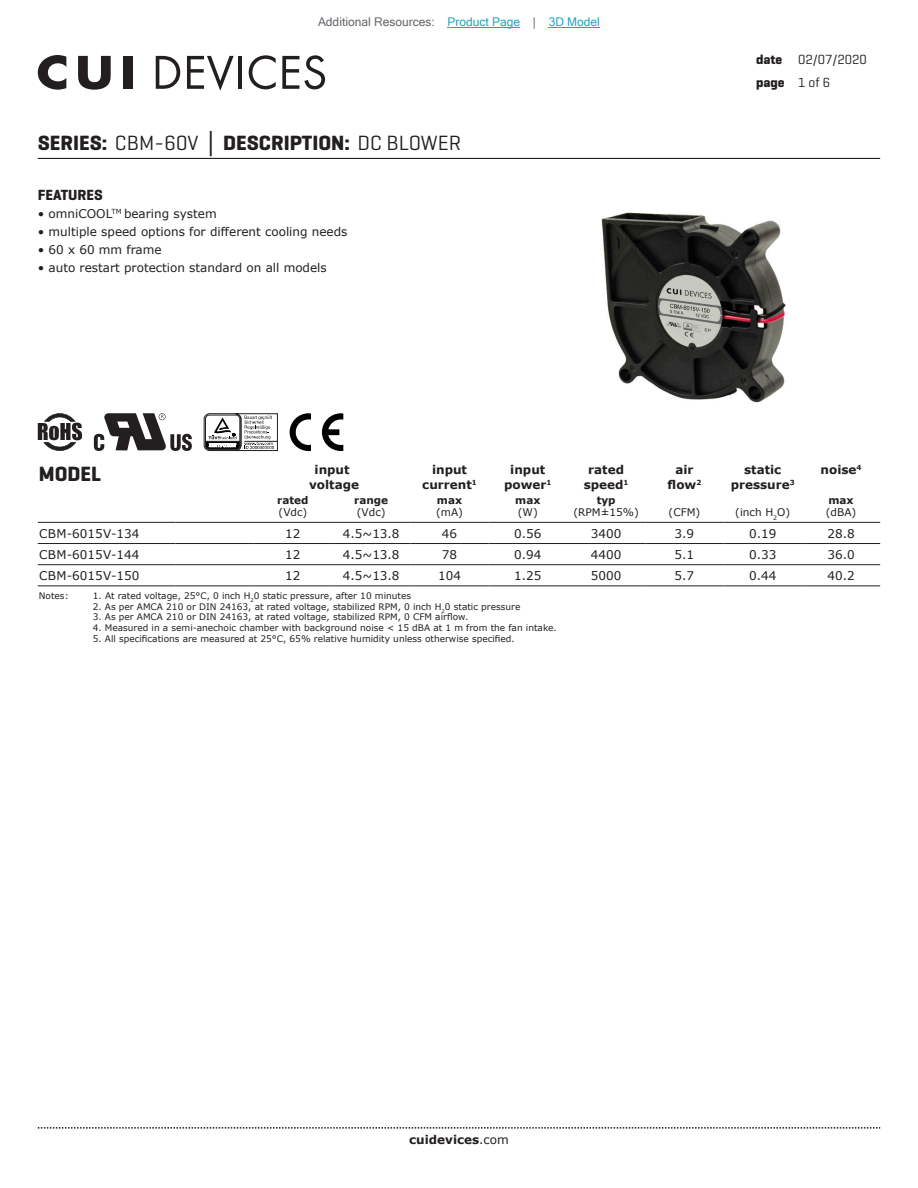
<style>
.page{position:relative;width:918px;height:1188px;background:#fff}
.page>*{position:absolute;margin:0;border:0;box-sizing:border-box;transform-origin:0 0}
.t1{font:700 21px "Geogrotesque";color:#231f20}
.t2{font:700 15px "Geogrotesque";color:#231f20}
.t3{font:13.5px/22.5px "Geogrotesque";color:#231f20}
.t4{font:12px "Verdana";color:#231f20}
.t5{font:700 12px/14.4px "Verdana";color:#231f20;text-align:center}
.t6{font:12px "Microsoft Sans Serif";color:#63676b}
.t7{font:10.5px "Verdana";color:#231f20}
.t8{font:700 10.5px "Verdana";color:#231f20}
.t9{font:9px "Verdana";color:#231f20}
.s1{color:#23a4c6}
.s2{font-weight:400}
.s3{font-family:"Verdana"}
.s4{font-weight:700}
</style>
<div class="page">
<svg style="left:38px;top:1127px;width:842px;height:2px"></svg>
<hr style="left:38px;top:158px;width:842px;height:1px;background:#231f20">
<svg style="left:156px;top:56px;width:24px;height:33px"></svg>
<svg style="left:187px;top:56px;width:47px;height:35px"></svg>
<hr style="left:238px;top:56px;width:4px;height:33px;background:#231f20">
<svg style="left:249px;top:55px;width:27px;height:34px"></svg>
<svg style="left:282px;top:55px;width:43px;height:34px"></svg>
<svg style="left:38px;top:55px;width:28px;height:35px"></svg>
<svg style="left:78px;top:56px;width:33px;height:34px"></svg>
<div style="left:123px;top:56px;width:9px;height:33px;background:#231f20"></div>
<img style="left:601px;top:212px;width:185px;height:191px">
<svg style="left:38px;top:413px;width:44px;height:38px"></svg>
<svg style="left:94px;top:413px;width:98px;height:38px"></svg>
<div style="left:204px;top:413px;width:37px;height:38px;border:1px solid #231f20;border-radius:5px"></div>
<svg style="left:205px;top:413px;width:73px;height:38px"></svg>
<svg style="left:290px;top:413px;width:53px;height:38px"></svg>
<hr style="left:38px;top:522px;width:138px;height:1px;background:#231f20">
<hr style="left:176px;top:522px;width:78px;height:1px;background:#231f20">
<hr style="left:254px;top:522px;width:78px;height:1px;background:#231f20">
<hr style="left:332px;top:522px;width:78px;height:1px;background:#231f20">
<hr style="left:410px;top:522px;width:79px;height:1px;background:#231f20">
<hr style="left:489px;top:522px;width:78px;height:1px;background:#231f20">
<hr style="left:567px;top:522px;width:78px;height:1px;background:#231f20">
<hr style="left:645px;top:522px;width:79px;height:1px;background:#231f20">
<hr style="left:724px;top:522px;width:78px;height:1px;background:#231f20">
<hr style="left:802px;top:522px;width:78px;height:1px;background:#231f20">
<hr style="left:38px;top:543px;width:138px;height:1px;background:#231f20">
<hr style="left:176px;top:543px;width:78px;height:1px;background:#231f20">
<hr style="left:254px;top:543px;width:78px;height:1px;background:#231f20">
<hr style="left:332px;top:543px;width:78px;height:1px;background:#231f20">
<hr style="left:410px;top:543px;width:79px;height:1px;background:#231f20">
<hr style="left:489px;top:543px;width:78px;height:1px;background:#231f20">
<hr style="left:567px;top:543px;width:78px;height:1px;background:#231f20">
<hr style="left:645px;top:543px;width:79px;height:1px;background:#231f20">
<hr style="left:724px;top:543px;width:78px;height:1px;background:#231f20">
<hr style="left:802px;top:543px;width:78px;height:1px;background:#231f20">
<hr style="left:38px;top:564px;width:138px;height:1px;background:#231f20">
<hr style="left:176px;top:564px;width:78px;height:1px;background:#231f20">
<hr style="left:254px;top:564px;width:78px;height:1px;background:#231f20">
<hr style="left:332px;top:564px;width:78px;height:1px;background:#231f20">
<hr style="left:410px;top:564px;width:79px;height:1px;background:#231f20">
<hr style="left:489px;top:564px;width:78px;height:1px;background:#231f20">
<hr style="left:567px;top:564px;width:78px;height:1px;background:#231f20">
<hr style="left:645px;top:564px;width:79px;height:1px;background:#231f20">
<hr style="left:724px;top:564px;width:78px;height:1px;background:#231f20">
<hr style="left:802px;top:564px;width:78px;height:1px;background:#231f20">
<hr style="left:38px;top:586px;width:138px;height:1px;background:#231f20">
<hr style="left:176px;top:586px;width:78px;height:1px;background:#231f20">
<hr style="left:254px;top:586px;width:78px;height:1px;background:#231f20">
<hr style="left:332px;top:586px;width:78px;height:1px;background:#231f20">
<hr style="left:410px;top:586px;width:79px;height:1px;background:#231f20">
<hr style="left:489px;top:586px;width:78px;height:1px;background:#231f20">
<hr style="left:567px;top:586px;width:78px;height:1px;background:#231f20">
<hr style="left:645px;top:586px;width:79px;height:1px;background:#231f20">
<hr style="left:724px;top:586px;width:78px;height:1px;background:#231f20">
<hr style="left:802px;top:586px;width:78px;height:1px;background:#231f20">
<hr style="left:448px;top:27px;width:72px;height:1px;background:#23a4c6">
<hr style="left:549px;top:27px;width:51px;height:1px;background:#23a4c6">
<h3 class="t6" style="left:318px;top:15px;width:283px">Additional Resources: <span class="s1">Product Page</span> | <span class="s1">3D Model</span></h3>
<h1 class="t1" style="left:38px;top:130px;width:425px">SERIES: <span class="s2">CBM-60V</span> <span class="s3">│</span> DESCRIPTION: <span class="s2">DC BLOWER</span></h1>
<h2 class="t2" style="left:38px;top:186px;width:67px">FEATURES</h2>
<h3 class="t4" style="left:38px;top:206px;width:180px">• omniCOOL<sup>TM</sup> bearing system</h3>
<h3 class="t4" style="left:38px;top:224px;width:311px">• multiple speed options for different cooling needs</h3>
<h3 class="t4" style="left:38px;top:242px;width:125px">• 60 x 60 mm frame</h3>
<h3 class="t4" style="left:38px;top:260px;width:291px">• auto restart protection standard on all models</h3>
<h3 class="t3" style="left:756px;top:48px;width:112px"><span class="s4">date</span> 02/07/2020 <span class="s4">page</span> 1 of 6</h3>
<h1 class="t1" style="left:39px;top:461px;width:64px">MODEL</h1>
<h3 class="t5" style="left:309px;top:462px;width:51px">input voltage</h3>
<h3 class="t5" style="left:422px;top:462px;width:56px">input current<sup>1</sup></h3>
<h3 class="t5" style="left:504px;top:462px;width:49px">input power<sup>1</sup></h3>
<h3 class="t5" style="left:584px;top:462px;width:46px">rated speed<sup>1</sup></h3>
<h3 class="t5" style="left:668px;top:462px;width:35px">air flow<sup>2</sup></h3>
<h3 class="t5" style="left:731px;top:462px;width:66px">static pressure<sup>3</sup></h3>
<h3 class="t5" style="left:821px;top:462px;width:42px">noise<sup>4</sup></h3>
<p class="t8" style="left:277px;top:492px;width:33px">rated</p>
<p class="t7" style="left:279px;top:505px;width:30px">(Vdc)</p>
<p class="t8" style="left:597px;top:492px;width:20px">typ</p>
<p class="t7" style="left:574px;top:505px;width:67px">(RPM±15%)</p>
<p class="t7" style="left:669px;top:505px;width:33px">(CFM)</p>
<p class="t7" style="left:735px;top:505px;width:56px">(inch H<sub>2</sub>O)</p>
<p class="t8" style="left:354px;top:492px;width:36px">range</p>
<p class="t7" style="left:357px;top:505px;width:30px">(Vdc)</p>
<p class="t8" style="left:437px;top:492px;width:27px">max</p>
<p class="t7" style="left:436px;top:505px;width:28px">(mA)</p>
<p class="t8" style="left:515px;top:492px;width:27px">max</p>
<p class="t7" style="left:518px;top:505px;width:21px">(W)</p>
<p class="t8" style="left:828px;top:492px;width:27px">max</p>
<p class="t7" style="left:826px;top:505px;width:32px">(dBA)</p>
<h3 class="t4" style="left:39px;top:525px;width:102px">CBM-6015V-134</h3>
<h3 class="t4" style="left:285px;top:525px;width:17px">12</h3>
<h3 class="t4" style="left:343px;top:525px;width:58px">4.5~13.8</h3>
<h3 class="t4" style="left:442px;top:525px;width:17px">46</h3>
<h3 class="t4" style="left:514px;top:525px;width:29px">0.56</h3>
<h3 class="t4" style="left:591px;top:525px;width:32px">3400</h3>
<h3 class="t4" style="left:675px;top:525px;width:21px">3.9</h3>
<h3 class="t4" style="left:749px;top:525px;width:29px">0.19</h3>
<h3 class="t4" style="left:827px;top:525px;width:29px">28.8</h3>
<h3 class="t4" style="left:39px;top:546px;width:102px">CBM-6015V-144</h3>
<h3 class="t4" style="left:285px;top:546px;width:17px">12</h3>
<h3 class="t4" style="left:343px;top:546px;width:58px">4.5~13.8</h3>
<h3 class="t4" style="left:442px;top:546px;width:17px">78</h3>
<h3 class="t4" style="left:514px;top:546px;width:29px">0.94</h3>
<h3 class="t4" style="left:591px;top:546px;width:32px">4400</h3>
<h3 class="t4" style="left:675px;top:546px;width:21px">5.1</h3>
<h3 class="t4" style="left:749px;top:546px;width:29px">0.33</h3>
<h3 class="t4" style="left:827px;top:546px;width:29px">36.0</h3>
<h3 class="t4" style="left:39px;top:567px;width:102px">CBM-6015V-150</h3>
<h3 class="t4" style="left:285px;top:567px;width:17px">12</h3>
<h3 class="t4" style="left:343px;top:567px;width:58px">4.5~13.8</h3>
<h3 class="t4" style="left:438px;top:567px;width:24px">104</h3>
<h3 class="t4" style="left:514px;top:567px;width:29px">1.25</h3>
<h3 class="t4" style="left:591px;top:567px;width:32px">5000</h3>
<h3 class="t4" style="left:675px;top:567px;width:21px">5.7</h3>
<h3 class="t4" style="left:749px;top:567px;width:29px">0.44</h3>
<h3 class="t4" style="left:827px;top:567px;width:29px">40.2</h3>
<p class="t9" style="left:39px;top:589px;width:31px">Notes:</p>
<p class="t9" style="left:93px;top:589px;width:320px">1. At rated voltage, 25°C, 0 inch H<sub>2</sub>0 static pressure, after 10 minutes</p>
<p class="t9" style="left:93px;top:600px;width:429px">2. As per AMCA 210 or DIN 24163, at rated voltage, stabilized RPM, 0 inch H<sub>2</sub>0 static pressure</p>
<p class="t9" style="left:93px;top:611px;width:377px">3. As per AMCA 210 or DIN 24163, at rated voltage, stabilized RPM, 0 CFM airflow.</p>
<p class="t9" style="left:93px;top:622px;width:466px">4. Measured in a semi-anechoic chamber with background noise &lt; 15 dBA at 1 m from the fan intake.</p>
<p class="t9" style="left:93px;top:633px;width:423px">5. All specifications are measured at 25°C, 65% relative humidity unless otherwise specified.</p>
<h3 class="t5" style="left:409px;top:1132px;width:101px">cuidevices<span class="s2">.com</span></h3>
</div>
